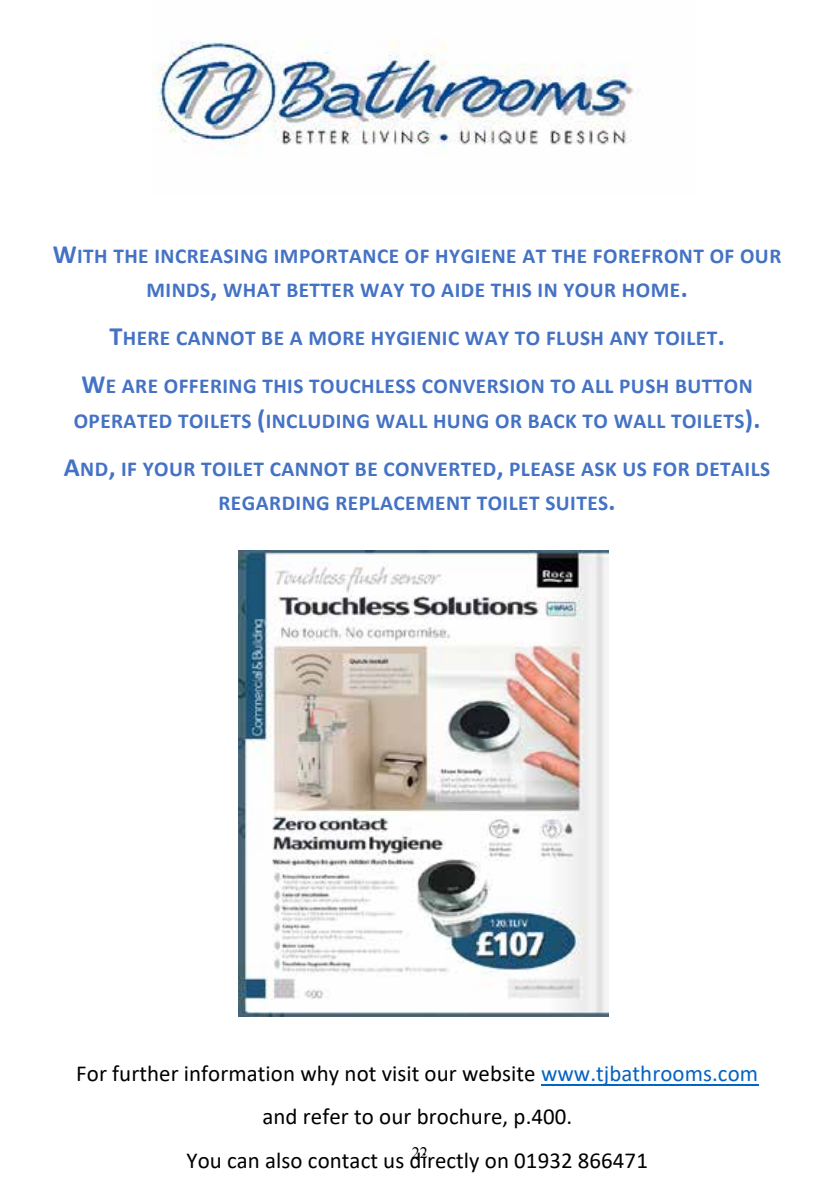
<style>
.page{position:relative;width:840px;height:1191px;background:#fff}
.page>*{position:absolute;margin:0;border:0;box-sizing:border-box;transform-origin:0 0}
.t1{font:22.8px/43.4px "Calibri";letter-spacing:.005em;color:#000;text-align:center}
.t2{font:700 21.4px/34.4px "Calibri";letter-spacing:.02em;color:#4472c4;text-align:center}
.t3{font:16px "Times New Roman";color:#000}
.s1{font-size:26.4px}
.s2{color:#0563c1}
</style>
<div class="page">
<hr style="left:540px;top:1083px;width:218px;height:2px;background:#0563c1">
<img style="left:238px;top:550px;width:370px;height:466px">
<img style="left:157px;top:41px;width:482px;height:115px">
<p class="t2" style="left:53px;top:238px;width:729px"><span class="s1">W</span>ITH THE INCREASING IMPORTANCE OF HYGIENE AT THE FOREFRONT OF OUR<br>MINDS<span class="s1">,</span> WHAT BETTER WAY TO AIDE THIS IN YOUR HOME<span class="s1">.</span></p>
<p class="t2" style="left:109px;top:320px;width:616px"><span class="s1">T</span>HERE CANNOT BE A MORE HYGIENIC WAY TO FLUSH ANY TOILET<span class="s1">.</span></p>
<p class="t2" style="left:74px;top:368px;width:688px"><span class="s1">W</span>E ARE OFFERING THIS TOUCHLESS CONVERSION TO ALL PUSH BUTTON<br>OPERATED TOILETS <span class="s1">(</span>INCLUDING WALL HUNG OR BACK TO WALL TOILETS<span class="s1">).</span></p>
<p class="t2" style="left:64px;top:451px;width:707px"><span class="s1">A</span>ND<span class="s1">,</span> IF YOUR TOILET CANNOT BE CONVERTED<span class="s1">,</span> PLEASE ASK US FOR DETAILS<br>REGARDING REPLACEMENT TOILET SUITES<span class="s1">.</span></p>
<p class="t1" style="left:76px;top:1051px;width:683px">For further information why not visit our website <span class="s2">www.tjbathrooms.com </span>and refer to our brochure, p.400.<br>You can also contact us directly on 01932 866471</p>
<p class="t3" style="left:412px;top:1141px;width:17px">22</p>
</div>
